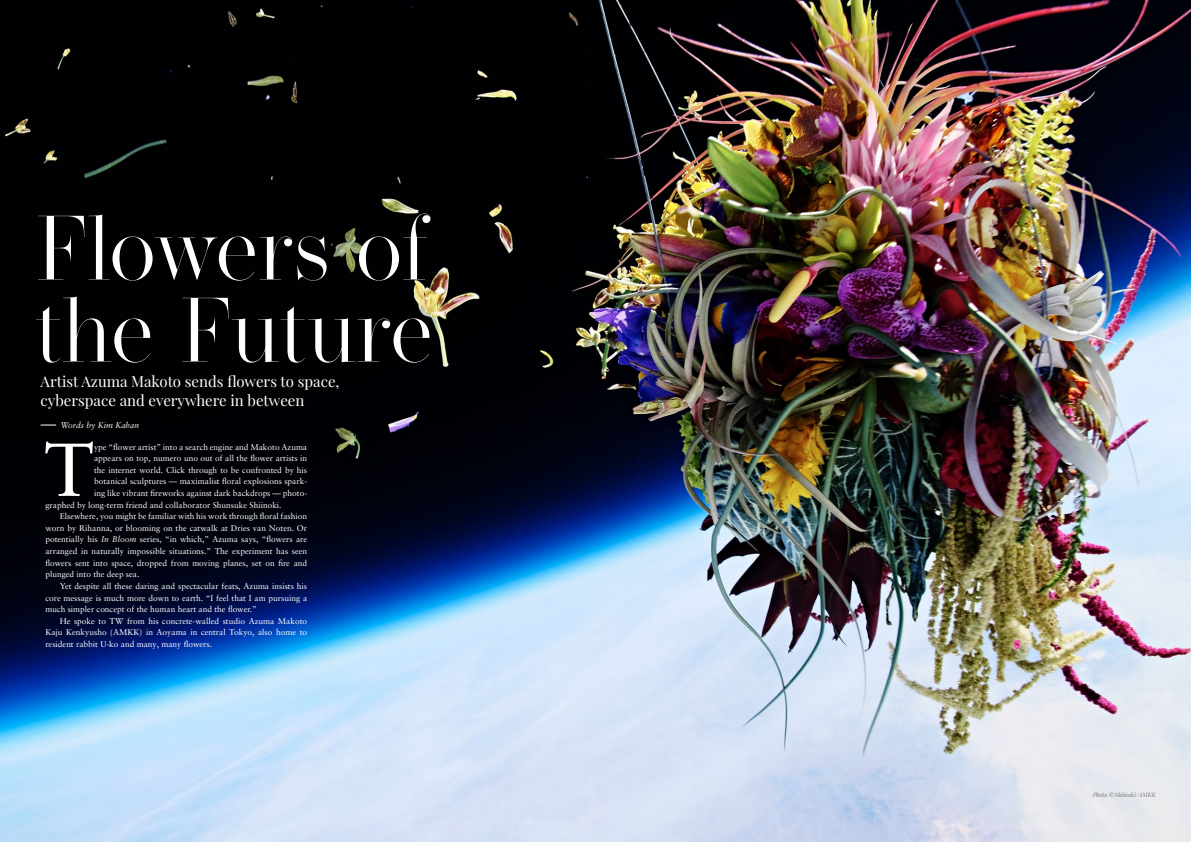
<style>
.page{position:relative;width:1191px;height:842px;background:#fff}
.page>*{position:absolute;margin:0;border:0;box-sizing:border-box;transform-origin:0 0}
.t1{font:300 91px/82px "Operetta 52";letter-spacing:-.005em;color:#fff}
.t2{font:74.9px "Sabon LT Pro";color:#fff}
.t3{font:15px/19px "Playfair Display";color:#fff}
.t4{font:8.4px "Sabon LT Pro";color:#fff}
.t5{font:italic 8.4px "Sabon LT Pro";color:#fff}
.t6{font:italic 6px "Playfair Display";color:#737373}
.s1{font-style:italic}
</style>
<div class="page">
<img style="left:0;top:0;width:1191px;height:842px">
<svg style="left:41px;top:424px;width:15px;height:1px"></svg>
<h1 class="t1" style="left:35px;top:207px;width:399px">Flowers of the Future</h1>
<h3 class="t3" style="left:41px;top:371px;width:300px">Artist Azuma Makoto sends flowers to space, cyberspace and everywhere in between</h3>
<h2 class="t2" style="left:44px;top:423px;width:51px">T</h2>
<p class="t4" style="left:94px;top:441px;width:214px">ype “flower artist” into a search engine and Makoto Azuma</p>
<p class="t5" style="left:60px;top:419px;width:80px">Words by Kim Kahan</p>
<p class="t4" style="left:94px;top:453px;width:215px">appears on top, numero uno out of all the flower artists in</p>
<p class="t4" style="left:94px;top:464px;width:215px">the internet world. Click through to be confronted by his</p>
<p class="t4" style="left:94px;top:476px;width:215px">botanical sculptures — maximalist floral explosions spark-</p>
<p class="t4" style="left:94px;top:488px;width:215px">ing like vibrant fireworks against dark backdrops — photo-</p>
<p class="t4" style="left:45px;top:499px;width:238px">graphed by long-term friend and collaborator Shunsuke Shiinoki.</p>
<p class="t4" style="left:60px;top:511px;width:249px">Elsewhere, you might be familiar with his work through floral fashion</p>
<p class="t4" style="left:45px;top:523px;width:263px">worn by Rihanna, or blooming on the catwalk at Dries van Noten. Or</p>
<p class="t4" style="left:45px;top:534px;width:263px">potentially his <span class="s1">In Bloom</span> series, “in which,” Azuma says, “flowers are</p>
<p class="t4" style="left:45px;top:546px;width:263px">arranged in naturally impossible situations.” The experiment has seen</p>
<p class="t4" style="left:45px;top:557px;width:263px">flowers sent into space, dropped from moving planes, set on fire and</p>
<p class="t4" style="left:45px;top:569px;width:96px">plunged into the deep sea.</p>
<p class="t4" style="left:60px;top:581px;width:249px">Yet despite all these daring and spectacular feats, Azuma insists his</p>
<p class="t4" style="left:45px;top:592px;width:263px">core message is much more down to earth. “I feel that I am pursuing a</p>
<p class="t4" style="left:45px;top:604px;width:213px">much simpler concept of the human heart and the flower.”</p>
<p class="t4" style="left:60px;top:616px;width:249px">He spoke to TW from his concrete-walled studio Azuma Makoto</p>
<p class="t4" style="left:45px;top:627px;width:263px">Kaju Kenkyusho (AMKK) in Aoyama in central Tokyo, also home to</p>
<p class="t4" style="left:45px;top:639px;width:168px">resident rabbit U-ko and many, many flowers.</p>
<p class="t6" style="left:1092px;top:790px;width:65px">Photo ©︎Shiinoki/AMKK</p>
</div>
